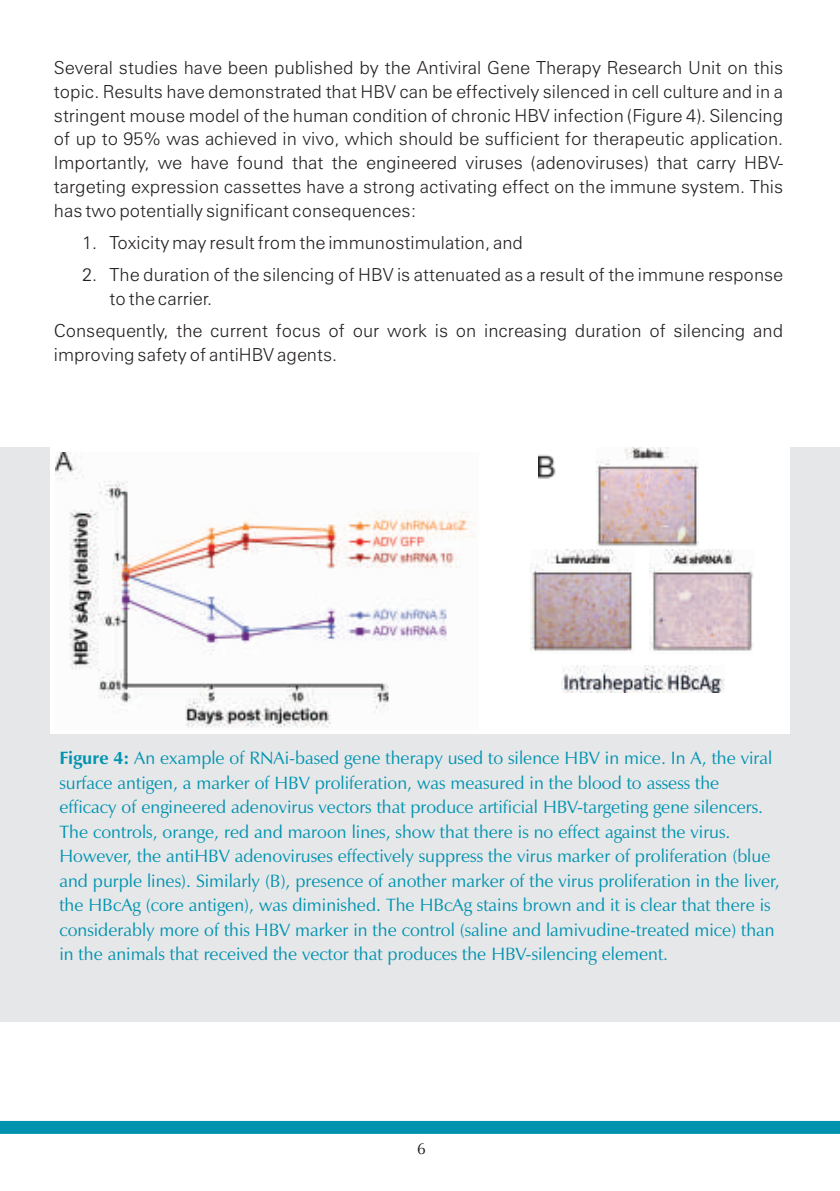
<style>
.page{position:relative;width:840px;height:1191px;background:#fff}
.page>*{position:absolute;margin:0;border:0;box-sizing:border-box;transform-origin:0 0}
.t1{font:300 18px/23.8px "Zurich BT";color:#231f20}
.t2{font:18px/24.6px "Zapf Humanist 601 BT";color:#0093b0}
.t3{font:16px "Zapf Humanist 601 BT";color:#231f20}
.s1{font-weight:700}
</style>
<div class="page">
<div style="left:0;top:1121px;width:839px;height:12px;background:#0093b0"></div>
<div style="left:0;top:447px;width:839px;height:574px;background:#e6e7e9"></div>
<div style="left:50px;top:447px;width:739px;height:286px;background:#fff"></div>
<img style="left:55px;top:452px;width:420px;height:276px">
<img style="left:538px;top:454px;width:18px;height:25px">
<img style="left:530px;top:550px;width:102px;height:101px">
<img style="left:596px;top:447px;width:102px;height:100px">
<img style="left:649px;top:550px;width:104px;height:101px">
<img style="left:561px;top:665px;width:163px;height:27px">
<p class="t1" style="left:54px;top:57px;width:730px;text-align:justify">Several studies have been published by the Antiviral Gene Therapy Research Unit on this topic. Results have demonstrated that HBV can be effectively silenced in cell culture and in a stringent mouse model of the human condition of chronic HBV infection (Figure 4). Silencing of up to 95% was achieved in vivo, which should be sufficient for therapeutic application.<br>Importantly, we have found that the engineered viruses (adenoviruses) that carry HBV&shy;targeting expression cassettes have a strong activating effect on the immune system. This has two potentially significant consequences:</p>
<p class="t1" style="left:82px;top:232px;width:442px">1. Toxicity may result from the immunostimulation, and</p>
<p class="t1" style="left:109px;top:265px;width:674px;text-indent:-27px">2. The duration of the silencing of HBV is attenuated as a result of the immune response to the carrier.</p>
<p class="t1" style="left:54px;top:321px;width:730px">Consequently, the current focus of our work is on increasing duration of silencing and improving safety of antiHBV agents.</p>
<p class="t2" style="left:59px;top:747px;width:721px"><span class="s1">Figure 4:</span> An example of RNAi-based gene therapy used to silence HBV in mice. In A, the viral surface antigen, a marker of HBV proliferation, was measured in the blood to assess the efficacy of engineered adenovirus vectors that produce artificial HBV-targeting gene silencers.<br>The controls, orange, red and maroon lines, show that there is no effect against the virus.<br>However, the antiHBV adenoviruses effectively suppress the virus marker of proliferation (blue and purple lines). Similarly (B), presence of another marker of the virus proliferation in the liver, the HBcAg (core antigen), was diminished. The HBcAg stains brown and it is clear that there is considerably more of this HBV marker in the control (saline and lamivudine-treated mice) than in the animals that received the vector that produces the HBV-silencing element.</p>
<p class="t3" style="left:417px;top:1142px;width:10px">6</p>
</div>
